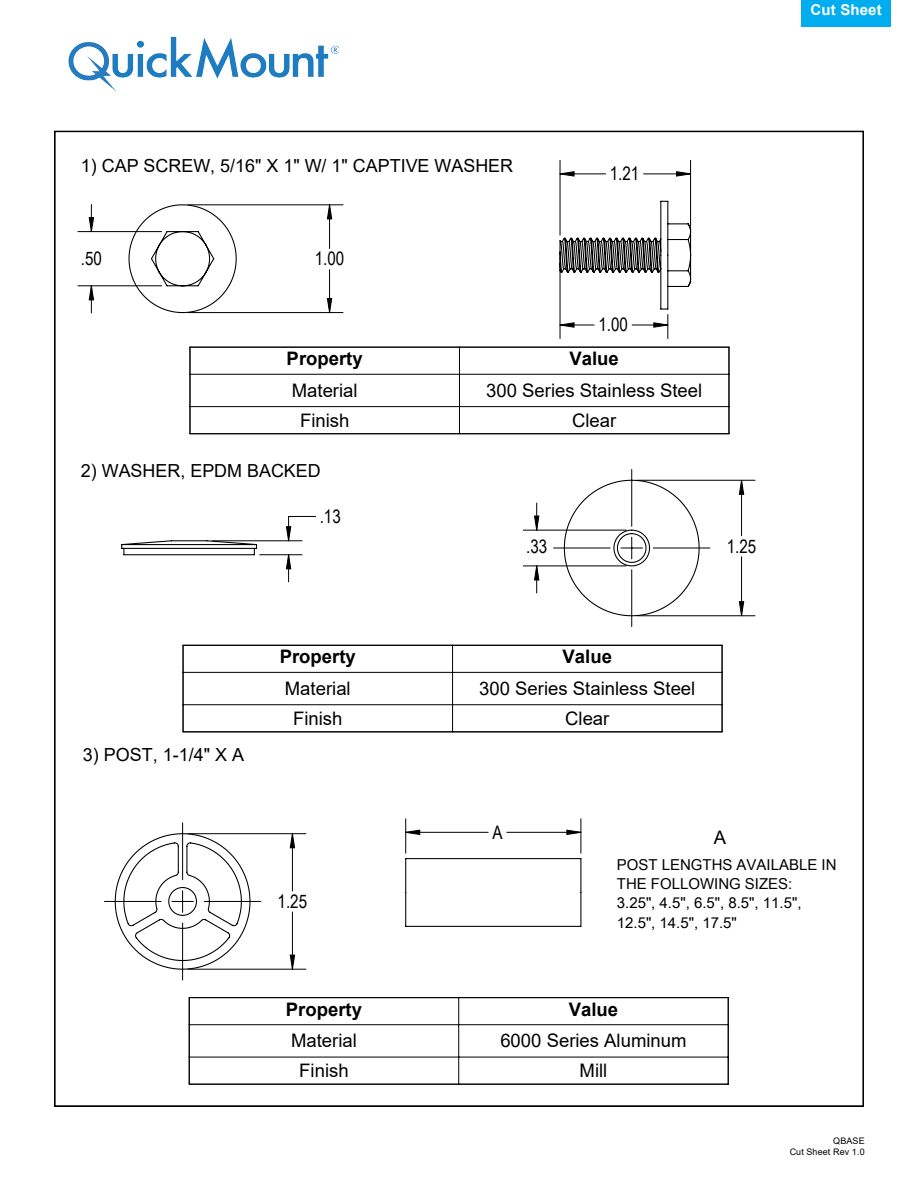
<style>
.page{position:relative;width:918px;height:1188px;background:#fff}
.page>*{position:absolute;margin:0;border:0;box-sizing:border-box;transform-origin:0 0}
.t1{font:18.6px "Arial";color:#000}
.t2{font:700 18.6px "Arial";color:#000}
.t3{font:18.6px "Arial Narrow";color:#000}
.t4{font:18px "Arial";color:#000}
.t5{font:15px/19.4px "Arial Unicode MS";color:#000}
.t6{font:700 15px "Arial";letter-spacing:.01em;color:#fff}
.t7{font:9px/10.8px "Arial";letter-spacing:.01em;color:#000;text-align:right}
</style>
<div class="page">
<img style="left:68px;top:36px;width:271px;height:56px">
<div style="left:801px;top:0;width:90px;height:27px;background:#00aeef"></div>
<svg style="left:189px;top:998px;width:1px;height:26px"></svg>
<svg style="left:458px;top:998px;width:1px;height:26px"></svg>
<hr style="left:189px;top:1025px;width:1px;height:32px;background:#000">
<hr style="left:458px;top:1025px;width:1px;height:32px;background:#000">
<svg style="left:189px;top:1058px;width:1px;height:26px"></svg>
<svg style="left:458px;top:1058px;width:1px;height:26px"></svg>
<svg style="left:728px;top:998px;width:1px;height:27px"></svg>
<hr style="left:728px;top:1025px;width:1px;height:32px;background:#000">
<svg style="left:728px;top:1057px;width:1px;height:27px"></svg>
<hr style="left:189px;top:997px;width:270px;height:1px;background:#000">
<hr style="left:189px;top:1024px;width:270px;height:1px;background:#000">
<hr style="left:459px;top:997px;width:269px;height:1px;background:#000">
<hr style="left:459px;top:1024px;width:269px;height:1px;background:#000">
<hr style="left:189px;top:1057px;width:270px;height:1px;background:#000">
<hr style="left:459px;top:1057px;width:269px;height:1px;background:#000">
<hr style="left:189px;top:1084px;width:270px;height:1px;background:#000">
<hr style="left:459px;top:1084px;width:269px;height:1px;background:#000">
<hr style="left:182px;top:923px;width:1px;height:57px;background:#000">
<hr style="left:78px;top:231px;width:84px;height:1px;background:#000">
<hr style="left:78px;top:285px;width:84px;height:1px;background:#000">
<hr style="left:560px;top:160px;width:1px;height:75px;background:#000">
<hr style="left:690px;top:160px;width:1px;height:66px;background:#000">
<hr style="left:637px;top:480px;width:118px;height:1px;background:#000">
<hr style="left:637px;top:615px;width:118px;height:1px;background:#000">
<hr style="left:188px;top:969px;width:118px;height:1px;background:#000">
<svg style="left:89px;top:172px;width:655px;height:797px"></svg>
<svg style="left:128px;top:204px;width:109px;height:110px"></svg>
<svg style="left:559px;top:200px;width:133px;height:139px"></svg>
<svg style="left:121px;top:540px;width:137px;height:16px"></svg>
<svg style="left:563px;top:479px;width:137px;height:138px"></svg>
<svg style="left:114px;top:833px;width:137px;height:137px"></svg>
<hr style="left:406px;top:858px;width:175px;height:1px;background:#000">
<hr style="left:406px;top:926px;width:175px;height:1px;background:#000">
<hr style="left:580px;top:859px;width:1px;height:33px;background:#000">
<hr style="left:580px;top:892px;width:1px;height:34px;background:#000">
<hr style="left:405px;top:859px;width:1px;height:33px;background:#000">
<hr style="left:405px;top:892px;width:1px;height:34px;background:#000">
<p class="t6" style="left:811px;top:-1px;width:73px">Cut Sheet</p>
<p class="t4" style="left:81px;top:153px;width:434px">1) CAP SCREW, 5/16" X 1" W/ 1" CAPTIVE WASHER</p>
<p class="t3" style="left:81px;top:245px;width:23px">.50</p>
<p class="t3" style="left:315px;top:245px;width:31px">1.00</p>
<p class="t3" style="left:610px;top:160px;width:31px">1.21</p>
<p class="t3" style="left:598px;top:311px;width:31px">1.00</p>
<p class="t2" style="left:287px;top:346px;width:78px">Property</p>
<p class="t2" style="left:570px;top:346px;width:51px">Value</p>
<p class="t1" style="left:292px;top:377px;width:67px">Material</p>
<p class="t1" style="left:486px;top:377px;width:218px">300 Series Stainless Steel</p>
<p class="t1" style="left:300px;top:407px;width:51px">Finish</p>
<p class="t1" style="left:572px;top:407px;width:46px">Clear</p>
<p class="t4" style="left:81px;top:459px;width:242px">2) WASHER, EPDM BACKED</p>
<p class="t3" style="left:320px;top:503px;width:23px">.13</p>
<p class="t3" style="left:526px;top:532px;width:23px">.33</p>
<p class="t3" style="left:727px;top:532px;width:31px">1.25</p>
<p class="t4" style="left:83px;top:742px;width:163px">3) POST, 1-1/4" X A</p>
<p class="t2" style="left:280px;top:644px;width:78px">Property</p>
<p class="t2" style="left:563px;top:644px;width:51px">Value</p>
<p class="t1" style="left:285px;top:676px;width:67px">Material</p>
<p class="t1" style="left:479px;top:676px;width:218px">300 Series Stainless Steel</p>
<p class="t1" style="left:293px;top:705px;width:51px">Finish</p>
<p class="t1" style="left:565px;top:705px;width:46px">Clear</p>
<p class="t3" style="left:492px;top:819px;width:12px">A</p>
<p class="t1" style="left:714px;top:825px;width:14px">A</p>
<p class="t3" style="left:278px;top:888px;width:31px">1.25</p>
<p class="t5" style="left:617px;top:854px;width:221px">POST LENGTHS AVAILABLE IN<br>THE FOLLOWING SIZES:<br>3.25", 4.5", 6.5", 8.5", 11.5",<br>12.5", 14.5", 17.5"</p>
<p class="t2" style="left:286px;top:996px;width:78px">Property</p>
<p class="t2" style="left:569px;top:996px;width:51px">Value</p>
<p class="t1" style="left:291px;top:1028px;width:67px">Material</p>
<p class="t1" style="left:500px;top:1028px;width:188px">6000 Series Aluminum</p>
<p class="t1" style="left:299px;top:1058px;width:51px">Finish</p>
<p class="t1" style="left:580px;top:1058px;width:29px">Mill</p>
<p class="t7" style="left:790px;top:1135px;width:76px">QBASE<br>Cut Sheet Rev 1.0</p>
</div>
